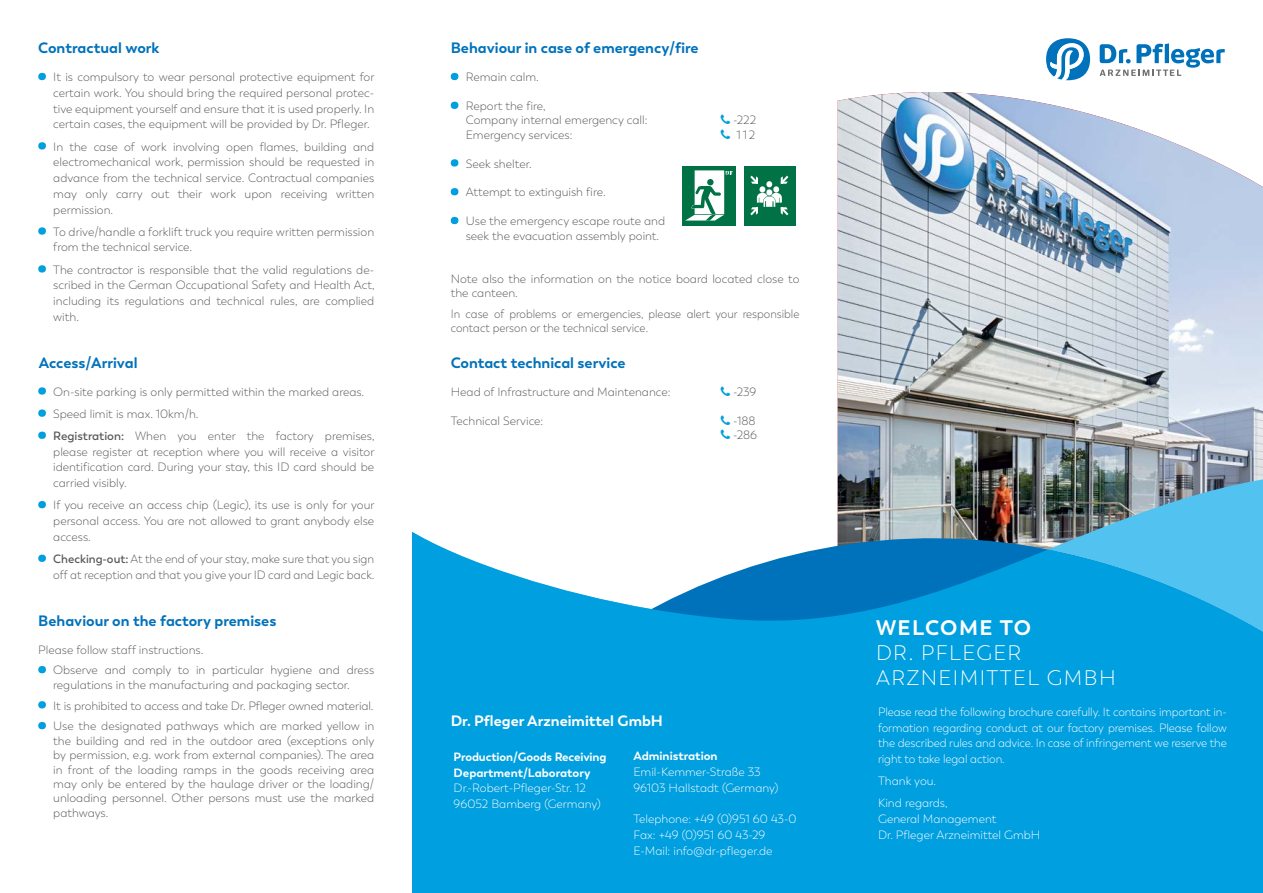
<style>
.page{position:relative;width:1263px;height:893px;background:#fff}
.page>*{position:absolute;margin:0;border:0;box-sizing:border-box;transform-origin:0 0}
.t1{font:300 21px/25.2px "Boston";letter-spacing:.07em;color:#fff}
.t2{font:700 21px "Boston";letter-spacing:.07em;color:#fff}
.t3{font:700 15px "Boston";color:#0072bb}
.t4{font:700 15px "Boston";color:#fff}
.t5{font:300 12px/15.8px "Boston";color:#575756}
.t6{font:300 12px/15.8px "Boston";color:#fff}
.t7{font:300 12px/14.4px "Boston";color:#575756;scale:.95 1}
.t8{font:700 12px/15.8px "Boston";letter-spacing:-.005em;color:#fff}
.s1{font-weight:600}
</style>
<div class="page">
<img style="left:838px;top:92px;width:425px;height:366px">
<img style="left:837px;top:458px;width:426px;height:71px">
<svg style="left:412px;top:529px;width:851px;height:364px;background:#14a3de"></svg>
<div style="left:451px;top:73px;width:7px;height:7px;background:#009fdf;border-radius:50%"></div>
<div style="left:451px;top:102px;width:7px;height:7px;background:#009fdf;border-radius:50%"></div>
<div style="left:451px;top:159px;width:7px;height:8px;background:#009fdf;border-radius:50%"></div>
<div style="left:451px;top:188px;width:7px;height:7px;background:#009fdf;border-radius:50%"></div>
<div style="left:451px;top:217px;width:7px;height:7px;background:#009fdf;border-radius:50%"></div>
<div style="left:744px;top:166px;width:51px;height:59px;background:#007246"></div>
<svg style="left:750px;top:176px;width:38px;height:39px"></svg>
<div style="left:682px;top:166px;width:53px;height:59px;background:#007246"></div>
<svg style="left:685px;top:170px;width:48px;height:51px"></svg>
<div style="left:38px;top:73px;width:8px;height:7px;background:#009fdf;border-radius:50%"></div>
<div style="left:38px;top:142px;width:8px;height:8px;background:#009fdf;border-radius:50%"></div>
<div style="left:38px;top:227px;width:8px;height:8px;background:#009fdf;border-radius:50%"></div>
<div style="left:38px;top:265px;width:8px;height:8px;background:#009fdf;border-radius:50%"></div>
<div style="left:38px;top:387px;width:8px;height:8px;background:#009fdf;border-radius:50%"></div>
<div style="left:38px;top:409px;width:8px;height:8px;background:#009fdf;border-radius:50%"></div>
<div style="left:38px;top:432px;width:8px;height:7px;background:#009fdf;border-radius:50%"></div>
<div style="left:38px;top:501px;width:8px;height:7px;background:#009fdf;border-radius:50%"></div>
<div style="left:38px;top:555px;width:8px;height:7px;background:#009fdf;border-radius:50%"></div>
<div style="left:38px;top:666px;width:8px;height:7px;background:#009fdf;border-radius:50%"></div>
<div style="left:38px;top:701px;width:8px;height:7px;background:#009fdf;border-radius:50%"></div>
<div style="left:38px;top:722px;width:8px;height:7px;background:#009fdf;border-radius:50%"></div>
<svg style="left:1100px;top:43px;width:125px;height:33px"></svg>
<svg style="left:1046px;top:38px;width:44px;height:42px"></svg>
<p class="t3" style="left:38px;top:39px;width:123px">Contractual work</p>
<p class="t5" style="left:53px;top:69px;width:323px;text-align:justify">It is compulsory to wear personal protective equipment for certain work. You should bring the required personal protec&shy;tive equipment yourself and ensure that it is used properly. In certain cases, the equipment will be provided by Dr. Pfleger.</p>
<p class="t5" style="left:53px;top:139px;width:322px;text-align:justify">In the case of work involving open flames, building and electromechanical work, permission should be requested in advance from the technical service. Contractual companies may only carry out their work upon receiving written permission.</p>
<p class="t5" style="left:53px;top:224px;width:322px">To drive/handle a forklift truck you require written permission from the technical service.</p>
<p class="t5" style="left:53px;top:262px;width:323px;text-align:justify">The contractor is responsible that the valid regulations de&shy;scribed in the German Occupational Safety and Health Act, including its regulations and technical rules, are complied with.</p>
<p class="t3" style="left:39px;top:353px;width:100px">Access/Arrival</p>
<p class="t5" style="left:53px;top:381px;width:323px;line-height:22.2px">On-site parking is only permitted within the marked areas.<br>Speed limit is max. 10km/h.<br><span class="s1">Registration:</span> When you enter the factory premises,</p>
<p class="t5" style="left:53px;top:444px;width:323px;text-align:justify">please register at reception where you will receive a visitor identification card. During your stay, this ID card should be carried visibly.</p>
<p class="t5" style="left:53px;top:497px;width:323px;text-align:justify">If you receive an access chip (Legic), its use is only for your personal access. You are not allowed to grant anybody else access.</p>
<p class="t5" style="left:53px;top:551px;width:323px"><span class="s1">Checking-out:</span> At the end of your stay, make sure that you sign off at reception and that you give your ID card and Legic back.</p>
<p class="t3" style="left:38px;top:611px;width:240px">Behaviour on the factory premises</p>
<p class="t5" style="left:53px;top:639px;width:322px;line-height:20.9px;text-indent:-15px">Please follow staff instructions.<br>Observe and comply to in particular hygiene and dress</p>
<p class="t5" style="left:53px;top:674px;width:322px;line-height:20.9px">regulations in the manufacturing and packaging sector.<br>It is prohibited to access and take Dr. Pfleger owned material.<br>Use the designated pathways which are marked yellow in</p>
<p class="t5" style="left:53px;top:733px;width:323px;line-height:14.4px;text-align:justify">the building and red in the outdoor area (exceptions only by permission, e.g. work from external companies). The area in front of the loading ramps in the goods receiving area may only be entered by the haulage driver or the loading/ unloading personnel. Other persons must use the marked pathways.</p>
<p class="t3" style="left:451px;top:39px;width:249px">Behaviour in case of emergency/fire</p>
<p class="t5" style="left:466px;top:69px;width:75px">Remain calm.</p>
<p class="t5" style="left:466px;top:99px;width:183px;line-height:14.4px">Report the fire,<br>Company internal emergency call:</p>
<p class="t5" style="left:733px;top:113px;width:24px">-222</p>
<p class="t5" style="left:466px;top:127px;width:108px">Emergency services:</p>
<p class="t5" style="left:736px;top:127px;width:20px">112</p>
<p class="t5" style="left:466px;top:156px;width:67px">Seek shelter.</p>
<p class="t5" style="left:466px;top:185px;width:141px">Attempt to extinguish fire.</p>
<p class="t5" style="left:466px;top:214px;width:201px;line-height:14.4px">Use the emergency escape route and seek the evacuation assembly point.</p>
<p class="t5" style="left:451px;top:272px;width:350px;line-height:14.4px">Note also the information on the notice board located close to the canteen.</p>
<p class="t7" style="left:451px;top:307px;width:368px">In case of problems or emergencies, please alert your responsible contact person or the technical service.</p>
<p class="t3" style="left:451px;top:353px;width:176px">Contact technical service</p>
<p class="t5" style="left:451px;top:384px;width:221px">Head of Infrastructure and Maintenance:</p>
<p class="t5" style="left:733px;top:384px;width:25px">-239</p>
<p class="t5" style="left:451px;top:413px;width:94px">Technical Service:</p>
<p class="t5" style="left:733px;top:413px;width:25px;line-height:14.4px">-188 -286</p>
<p class="t4" style="left:451px;top:712px;width:214px">Dr. Pfleger Arzneimittel GmbH</p>
<p class="t8" style="left:633px;top:748px;width:86px">Administration</p>
<p class="t6" style="left:633px;top:764px;width:146px">Emil-Kemmer-Straße 33<br>96103 Hallstadt (Germany)</p>
<p class="t6" style="left:633px;top:811px;width:165px">Telephone: +49 (0)951 60 43-0<br>Fax: +49 (0)951 60 43-29<br>E-Mail: info@dr-pfleger.de</p>
<p class="t8" style="left:454px;top:749px;width:154px">Production/Goods Receiving<br>Department/Laboratory</p>
<p class="t6" style="left:454px;top:780px;width:149px">Dr.-Robert-Pfleger-Str. 12<br>96052 Bamberg (Germany)</p>
<h1 class="t2" style="left:876px;top:615px;width:157px">WELCOME TO</h1>
<h1 class="t1" style="left:876px;top:641px;width:241px">DR. PFLEGER<br>ARZNEIMITTEL GMBH</h1>
<p class="t6" style="left:878px;top:704px;width:350px;text-align:justify">Please read the following brochure carefully. It contains important in&shy;formation regarding conduct at our factory premises. Please follow the described rules and advice. In case of infringement we reserve the right to take legal action.</p>
<p class="t6" style="left:878px;top:770px;width:71px;line-height:22.2px">Thank you.<br>Kind regards,</p>
<p class="t6" style="left:878px;top:811px;width:164px">General Management<br>Dr. Pfleger Arzneimittel GmbH</p>
</div>
